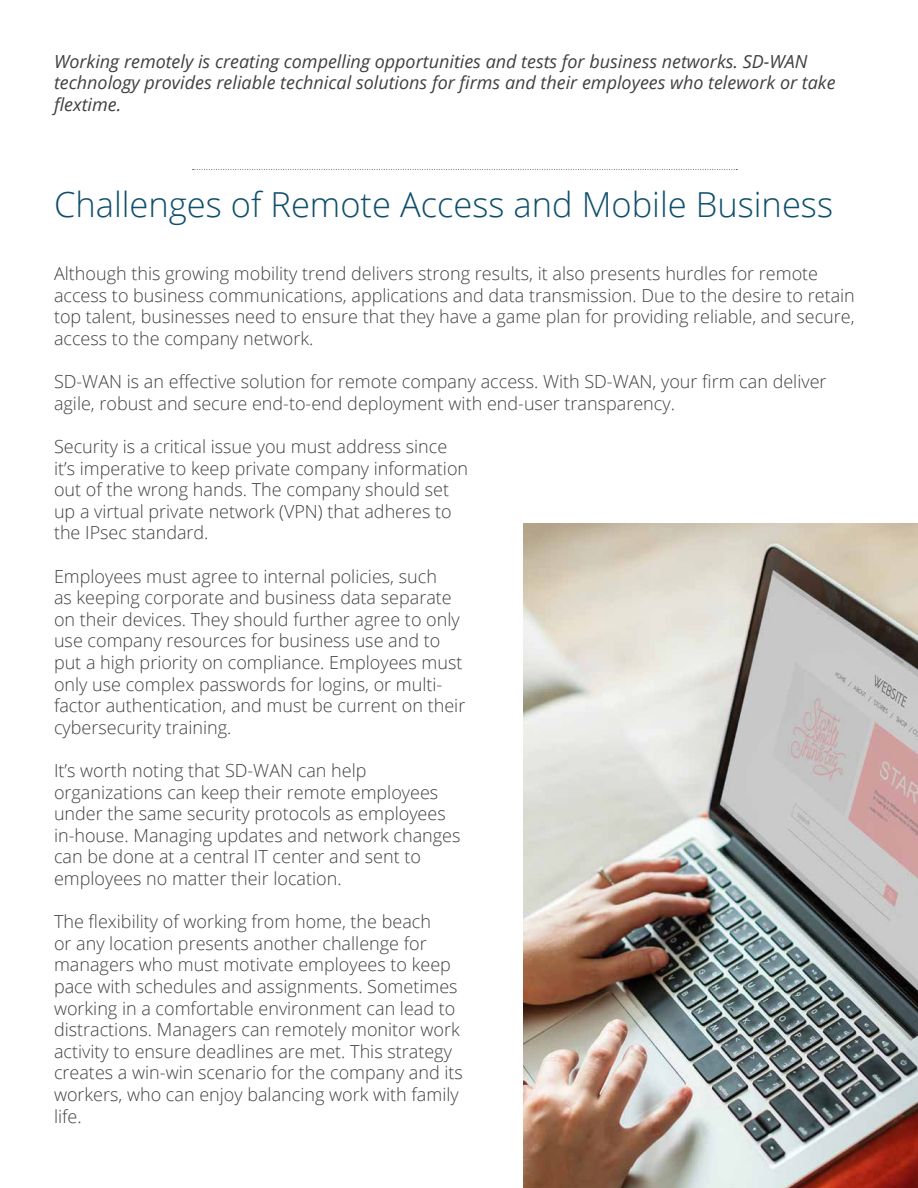
<style>
.page{position:relative;width:918px;height:1188px;background:#fff}
.page>*{position:absolute;margin:0;border:0;box-sizing:border-box;transform-origin:0 0}
.t1{font:300 34.5px "Open Sans";color:#0f4f6d}
.t2{font:300 18px/21.6px "Open Sans";color:#414042}
.t3{font:italic 18px/21.6px "Open Sans";color:#414042}
</style>
<div class="page">
<img style="left:524px;top:524px;width:394px;height:664px">
<svg style="left:193px;top:169px;width:544px;height:1px"></svg>
<p class="t3" style="left:54px;top:50px;width:783px">Working remotely is creating compelling opportunities and tests for business networks. SD-WAN technology provides reliable technical solutions for firms and their employees who telework or take flextime.</p>
<h1 class="t1" style="left:54px;top:181px;width:781px">Challenges of Remote Access and Mobile Business</h1>
<p class="t2" style="left:54px;top:262px;width:802px">Although this growing mobility trend delivers strong results, it also presents hurdles for remote access to business communications, applications and data transmission. Due to the desire to retain top talent, businesses need to ensure that they have a game plan for providing reliable, and secure, access to the company network.</p>
<p class="t2" style="left:54px;top:370px;width:774px">SD-WAN is an effective solution for remote company access. With SD-WAN, your firm can deliver agile, robust and secure end-to-end deployment with end-user transparency.</p>
<p class="t2" style="left:54px;top:435px;width:416px">Security is a critical issue you must address since it’s imperative to keep private company information out of the wrong hands. The company should set up a virtual private network (VPN) that adheres to the IPsec standard.</p>
<p class="t2" style="left:54px;top:565px;width:413px">Employees must agree to internal policies, such<br>as keeping corporate and business data separate on their devices. They should further agree to only use company resources for business use and to put a high priority on compliance. Employees must only use complex passwords for logins, or multi&shy;factor authentication, and must be current on their cybersecurity training.</p>
<p class="t2" style="left:54px;top:759px;width:408px">It’s worth noting that SD-WAN can help organizations can keep their remote employees under the same security protocols as employees in-house. Managing updates and network changes can be done at a central IT center and sent to employees no matter their location.</p>
<p class="t2" style="left:54px;top:910px;width:411px">The flexibility of working from home, the beach<br>or any location presents another challenge for managers who must motivate employees to keep pace with schedules and assignments. Sometimes working in a comfortable environment can lead to distractions. Managers can remotely monitor work activity to ensure deadlines are met. This strategy creates a win-win scenario for the company and its workers, who can enjoy balancing work with family life.</p>
</div>
